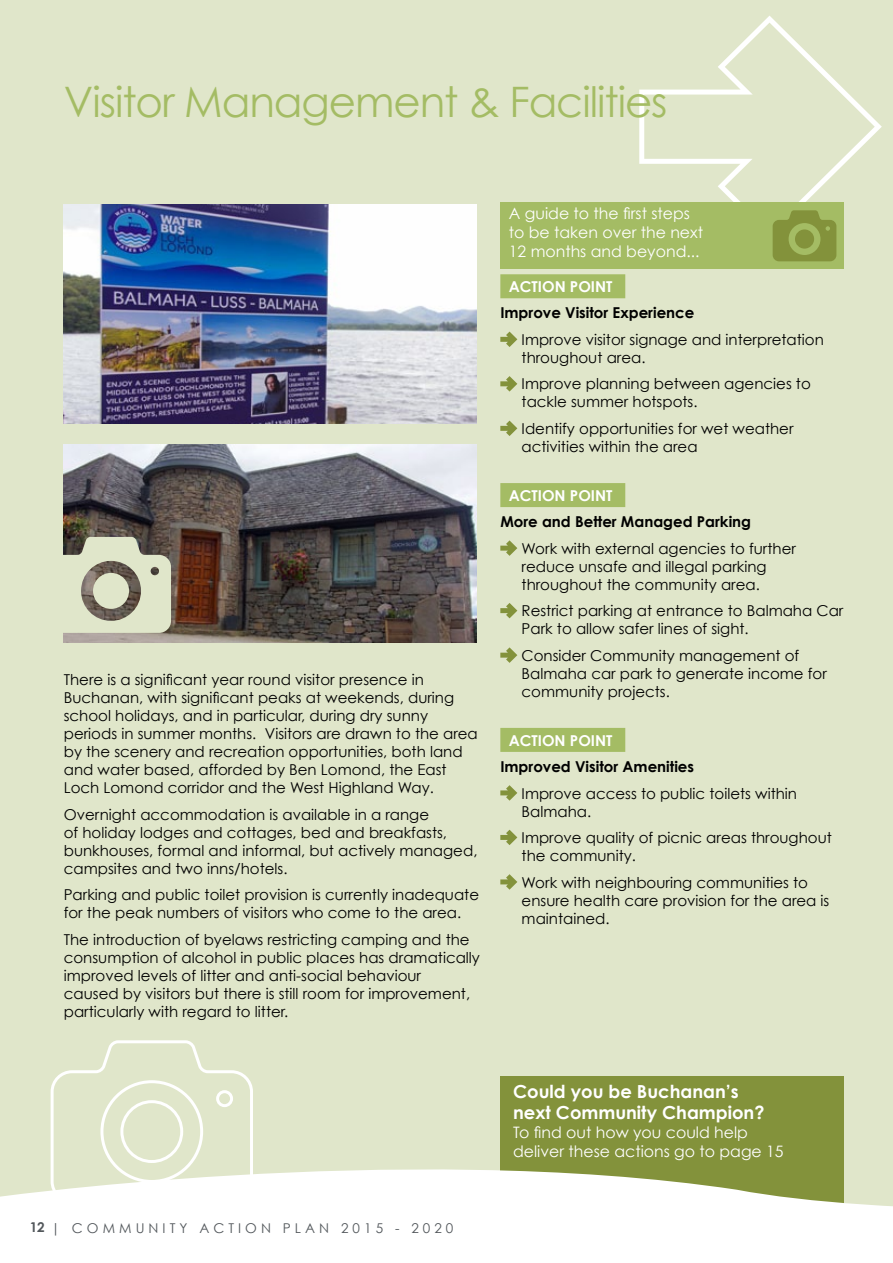
<style>
.page{position:relative;width:893px;height:1263px;background:#e0e6ca}
.page>*{position:absolute;margin:0;border:0;box-sizing:border-box;transform-origin:0 0}
.t1{font:42px "Century Gothic";letter-spacing:-.025em;color:#a4bc64}
.t2{font:700 18px/21.6px "Century Gothic";color:#fff}
.t3{font:15.75px/18.9px "Century Gothic";color:#fff}
.t4{font:15px/18px "Century Gothic";color:#000}
.t5{font:700 15px "Century Gothic";color:#000}
.t6{font:700 15px "Century Gothic";color:#fff}
.t7{font:13.5px "Century Gothic";letter-spacing:.3em;color:#52575b}
.s1{font-weight:700}
</style>
<div class="page">
<div style="left:500px;top:1076px;width:344px;height:146px;background:#83923b"></div>
<svg style="left:0;top:1169px;width:893px;height:94px;background:#f5f6ef"></svg>
<img style="left:64px;top:204px;width:412px;height:220px">
<img style="left:64px;top:444px;width:412px;height:199px">
<div style="left:500px;top:274px;width:125px;height:24px;background:#a4bc64"></div>
<div style="left:500px;top:483px;width:125px;height:24px;background:#a4bc64"></div>
<div style="left:500px;top:728px;width:125px;height:24px;background:#a4bc64"></div>
<svg style="left:500px;top:332px;width:17px;height:15px"></svg>
<svg style="left:500px;top:376px;width:17px;height:16px"></svg>
<svg style="left:500px;top:421px;width:17px;height:15px"></svg>
<svg style="left:500px;top:540px;width:17px;height:16px"></svg>
<svg style="left:500px;top:603px;width:17px;height:15px"></svg>
<svg style="left:500px;top:647px;width:17px;height:16px"></svg>
<svg style="left:500px;top:785px;width:17px;height:16px"></svg>
<svg style="left:500px;top:830px;width:17px;height:15px"></svg>
<svg style="left:500px;top:874px;width:17px;height:16px"></svg>
<svg style="left:639px;top:16px;width:243px;height:187px"></svg>
<div style="left:500px;top:203px;width:344px;height:66px;background:#a4bc64"></div>
<svg style="left:63px;top:537px;width:108px;height:96px"></svg>
<svg style="left:49px;top:1040px;width:205px;height:164px"></svg>
<svg style="left:773px;top:210px;width:63px;height:51px"></svg>
<h1 class="t1" style="left:64px;top:76px;width:605px">Visitor Management &amp; Facilities</h1>
<p class="t4" style="left:64px;top:671px;width:416px">There is a significant year round visitor presence in Buchanan, with significant peaks at weekends, during school holidays, and in particular, during dry sunny periods in summer months. Visitors are drawn to the area by the scenery and recreation opportunities, both land and water based, afforded by Ben Lomond, the East Loch Lomond corridor and the West Highland Way.</p>
<p class="t4" style="left:64px;top:805px;width:415px">Overnight accommodation is available in a range<br>of holiday lodges and cottages, bed and breakfasts, bunkhouses, formal and informal, but actively managed, campsites and two inns/hotels.</p>
<p class="t4" style="left:64px;top:886px;width:417px">Parking and public toilet provision is currently inadequate for the peak numbers of visitors who come to the area.</p>
<p class="t4" style="left:64px;top:930px;width:418px">The introduction of byelaws restricting camping and the consumption of alcohol in public places has dramatically improved levels of litter and anti-social behaviour<br>caused by visitors but there is still room for improvement, particularly with regard to litter.</p>
<p class="t3" style="left:509px;top:203px;width:196px">A guide to the first steps to be taken over the next<br>12 months and beyond...</p>
<p class="t6" style="left:509px;top:277px;width:21px">Action</p>
<p class="t6" style="left:570px;top:277px;width:10px">point</p>
<p class="t5" style="left:500px;top:304px;width:196px">Improve Visitor Experience</p>
<p class="t4" style="left:517px;top:330px;width:308px">I mprove visitor signage and interpretation throughout area.</p>
<p class="t4" style="left:517px;top:375px;width:295px">I mprove planning between agencies to tackle summer hotspots.</p>
<p class="t4" style="left:517px;top:419px;width:278px">Identify opportunities for wet weather activities within the area</p>
<p class="t6" style="left:509px;top:486px;width:21px">Action</p>
<p class="t6" style="left:570px;top:486px;width:10px">point</p>
<p class="t5" style="left:500px;top:512px;width:252px">More and Better Managed Parking</p>
<p class="t4" style="left:522px;top:539px;width:276px">Work with external agencies to further reduce unsafe and illegal parking throughout the community area.</p>
<p class="t4" style="left:522px;top:602px;width:323px">Restrict parking at entrance to Balmaha Car<br>Park to allow safer lines of sight.</p>
<p class="t4" style="left:522px;top:646px;width:307px">Consider Community management of<br>Balmaha car park to generate income for community projects.</p>
<p class="t6" style="left:509px;top:731px;width:21px">Action</p>
<p class="t6" style="left:570px;top:731px;width:10px">point</p>
<p class="t5" style="left:500px;top:757px;width:195px">Improved Visitor Amenities</p>
<p class="t4" style="left:517px;top:784px;width:281px">I mprove access to public toilets within<br>Balmaha.</p>
<p class="t4" style="left:517px;top:828px;width:316px">I mprove quality of picnic areas throughout the community.</p>
<p class="t4" style="left:522px;top:873px;width:309px">Work with neighbouring communities to ensure health care provision for the area is maintained.</p>
<p class="t7" style="left:30px;top:1219px;width:425px"><span class="s1">12</span> | COMMunity Ac tio n Plan 2015 - 2020</p>
<p class="t2" style="left:513px;top:1080px;width:253px">Could you be Buchanan’s next Community Champion?</p>
<p class="t3" style="left:513px;top:1123px;width:272px">To find out how you could help deliver these actions go to page 15</p>
</div>
